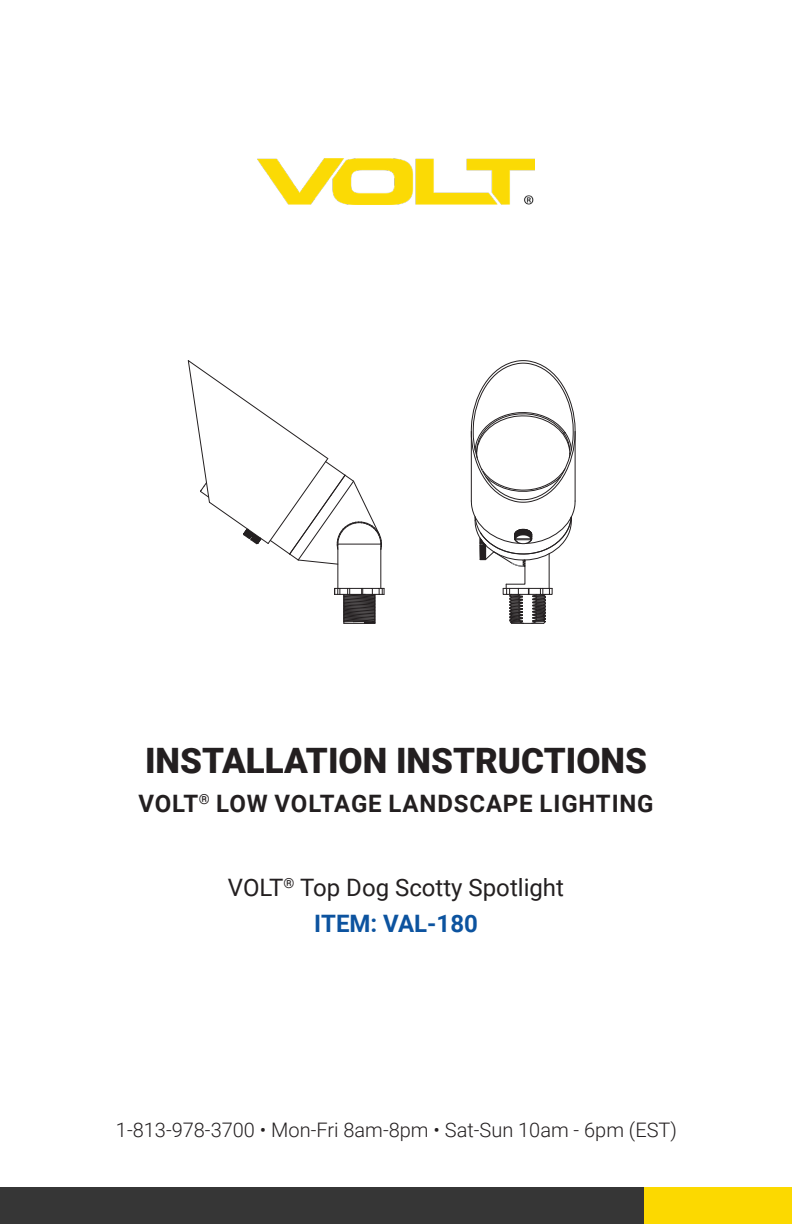
<style>
.page{position:relative;width:792px;height:1224px;background:#fff}
.page>*{position:absolute;margin:0;border:0;box-sizing:border-box;transform-origin:0 0}
.t1{font:900 35px "Roboto";color:#231f20}
.t2{font:700 24px "Roboto";letter-spacing:.035em;color:#231f20}
.t3{font:24px "Roboto";color:#231f20}
.t4{font:700 24px "Roboto";color:#0c539f}
.t5{font:300 20px "Roboto";color:#231f20}
</style>
<div class="page">
<img style="left:257px;top:158px;width:278px;height:47px">
<div style="left:0;top:1188px;width:644px;height:36px;background:#363636"></div>
<div style="left:644px;top:1188px;width:148px;height:36px;background:#fcd900"></div>
<hr style="left:337px;top:544px;width:1px;height:44px;background:#231f20">
<hr style="left:380px;top:544px;width:1px;height:44px;background:#231f20">
<svg style="left:334px;top:587px;width:51px;height:37px"></svg>
<svg style="left:187px;top:360px;width:195px;height:205px"></svg>
<svg style="left:470px;top:360px;width:106px;height:264px"></svg>
<p class="t1" style="left:145px;top:736px;width:503px">INSTALLATION INSTRUCTIONS</p>
<p class="t2" style="left:138px;top:786px;width:517px">VOLT<sup>®</sup> LOW VOLTAGE LANDSCAPE LIGHTING</p>
<p class="t3" style="left:228px;top:870px;width:338px">VOLT<sup>®</sup> Top Dog Scotty Spotlight</p>
<p class="t4" style="left:314px;top:906px;width:165px">ITEM: VAL-180</p>
<p class="t5" style="left:116px;top:1116px;width:563px">1-813-978-3700 • Mon-Fri 8am-8pm • Sat-Sun 10am - 6pm (EST)</p>
</div>
